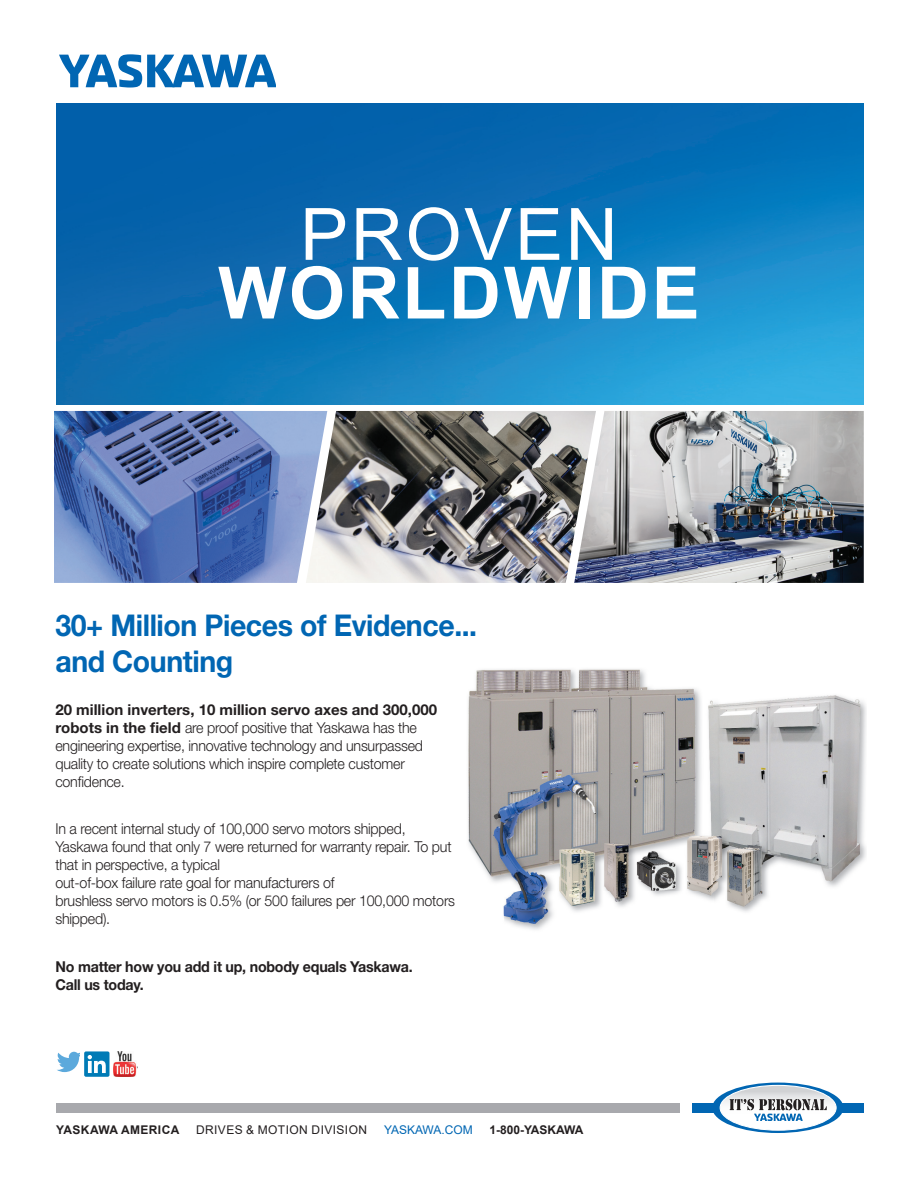
<style>
.page{position:relative;width:918px;height:1188px;background:#fff}
.page>*{position:absolute;margin:0;border:0;box-sizing:border-box;transform-origin:0 0}
.t1{font:700 72.3px "Arial";letter-spacing:.035em;color:#fff}
.t2{font:72.3px "Arial";letter-spacing:.035em;color:#fff}
.t3{font:700 30px/36px "Helvetica Neue LT Std";letter-spacing:-.015em;color:#0166b3;scale:.95 1}
.t4{font:300 15px/18px "Helvetica Neue LT Std";letter-spacing:-.015em;color:#231f20;scale:.95 1}
.t5{font:700 15px/18px "Helvetica Neue LT Std";letter-spacing:-.015em;color:#231f20;scale:.95 1}
.t6{font:12px "Arial";letter-spacing:.035em;color:#231f20}
.t7{font:700 12px "Arial";letter-spacing:.035em;color:#231f20}
.t8{font:700 12px "Arial";color:#231f20}
.t9{font:12px "Arial";color:#0166b3}
.s1{font-weight:700}
</style>
<div class="page">
<div style="left:692px;top:1103px;width:172px;height:10px;background:#0166b3"></div>
<div style="left:57px;top:1103px;width:623px;height:10px;background:#a8a9ad"></div>
<svg style="left:59px;top:54px;width:217px;height:34px"></svg>
<svg style="left:712px;top:1083px;width:131px;height:50px"></svg>
<svg style="left:720px;top:1085px;width:116px;height:45px"></svg>
<svg style="left:57px;top:1052px;width:23px;height:20px"></svg>
<img style="left:113px;top:1052px;width:24px;height:24px">
<div style="left:84px;top:1051px;width:25px;height:26px;background:#007bb6;border-radius:2px"></div>
<svg style="left:88px;top:1055px;width:18px;height:18px"></svg>
<img style="left:56px;top:103px;width:808px;height:301px">
<img style="left:468px;top:669px;width:398px;height:261px">
<img style="left:54px;top:411px;width:252px;height:172px">
<img style="left:306px;top:411px;width:268px;height:172px">
<img style="left:574px;top:411px;width:290px;height:172px">
<h1 class="t2" style="left:300px;top:185px;width:319px">PROVEN</h1>
<h1 class="t1" style="left:218px;top:242px;width:483px">WORLDWIDE</h1>
<h2 class="t3" style="left:55px;top:606px;width:446px">30+ Million Pieces of Evidence... and Counting</h2>
<p class="t4" style="left:55px;top:700px;width:403px"><span class="s1">20 million inverters, 10 million servo axes and 300,000 robots in the field</span> are proof positive that Yaskawa has the engineering expertise, innovative technology and unsurpassed quality to create solutions which inspire complete customer confidence.</p>
<p class="t4" style="left:55px;top:820px;width:422px">In a recent internal study of 100,000 servo motors shipped, Yaskawa found that only 7 were returned for warranty repair. To put that in perspective, a typical<br>out-of-box failure rate goal for manufacturers of<br>brushless servo motors is 0.5% (or 500 failures per 100,000 motors shipped).</p>
<p class="t5" style="left:55px;top:957px;width:378px">No matter how you add it up, nobody equals Yaskawa.<br>Call us today.</p>
<p class="t7" style="left:56px;top:1121px;width:125px">YASKAWA AMERICA</p>
<p class="t6" style="left:196px;top:1121px;width:173px">DRIVES &amp; MOTION DIVISION</p>
<p class="t9" style="left:384px;top:1121px;width:90px">YASKAWA.COM</p>
<p class="t8" style="left:489px;top:1121px;width:96px">1-800-YASKAWA</p>
</div>
